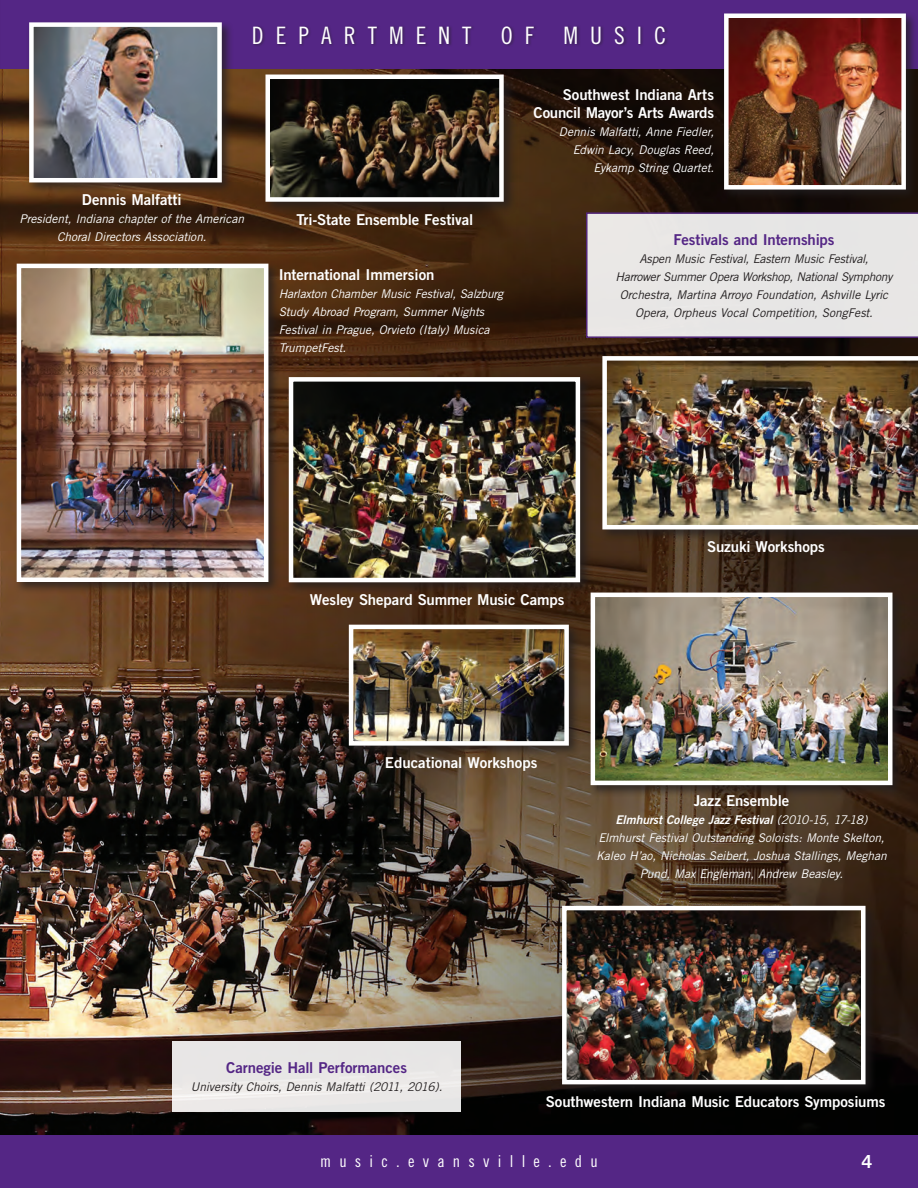
<style>
.page{position:relative;width:918px;height:1188px;background:#fff}
.page>*{position:absolute;margin:0;border:0;box-sizing:border-box;transform-origin:0 0}
.t1{font:24px "Trade Gothic Cond Eighteen";letter-spacing:.5em;color:#fff}
.t2{font:18px "Trade Gothic Bold Two";color:#fff}
.t3{font:16.5px "Trade Gothic Cond Eighteen";letter-spacing:.5em;color:#fff}
.t4{font:15px/18px "Trade Gothic Bold Two";letter-spacing:-.01em;color:#fff;text-align:right}
.t5{font:15px "Trade Gothic Bold Two";letter-spacing:-.01em;color:#542685}
.t6{font:italic 12px/18px "Trade Gothic";letter-spacing:-.005em;color:#fff;text-align:center}
.t7{font:italic 12px/18px "Trade Gothic";letter-spacing:-.015em;color:#231f20;text-align:center}
.t8{font:italic 12px "Trade Gothic Bold Two";letter-spacing:-.01em;color:#fff}
.s1{font-family:"Trade Gothic"}
</style>
<div class="page">
<img style="left:0;top:69px;width:135px;height:1067px">
<img style="left:135px;top:69px;width:783px;height:1067px">
<div style="left:0;top:1136px;width:918px;height:52px;background:#542685"></div>
<div style="left:0;top:0;width:918px;height:69px;background:#542685"></div>
<div style="left:253px;top:24px;width:416px;height:23px;background:#231f20;opacity:.5"></div>
<hr style="left:0;top:0;width:2px;height:262px;background:#231f20;opacity:.75">
<div style="left:588px;top:589px;width:317px;height:208px;background:#231f20;opacity:.75"></div>
<img style="left:596px;top:598px;width:291px;height:182px">
<div style="left:591px;top:593px;width:301px;height:192px;border:4px solid #fff"></div>
<div style="left:14px;top:261px;width:267px;height:333px;background:#231f20;opacity:.75"></div>
<img style="left:22px;top:269px;width:241px;height:308px">
<div style="left:17px;top:264px;width:251px;height:318px;border:4px solid #fff"></div>
<div style="left:26px;top:19px;width:208px;height:176px;background:#231f20;opacity:.75"></div>
<img style="left:34px;top:27px;width:183px;height:150px">
<div style="left:29px;top:22px;width:193px;height:160px;border:4px solid #fff"></div>
<div style="left:559px;top:903px;width:319px;height:194px;background:#231f20;opacity:.75"></div>
<img style="left:567px;top:911px;width:294px;height:168px">
<div style="left:562px;top:906px;width:304px;height:178px;border:4px solid #fff"></div>
<div style="left:599px;top:353px;width:319px;height:189px;background:#231f20;opacity:.75"></div>
<img style="left:602px;top:356px;width:316px;height:173px">
<div style="left:286px;top:374px;width:306px;height:221px;background:#231f20;opacity:.75"></div>
<img style="left:294px;top:382px;width:281px;height:195px">
<div style="left:289px;top:377px;width:291px;height:205px;border:4px solid #fff"></div>
<div style="left:346px;top:622px;width:235px;height:136px;background:#231f20;opacity:.75"></div>
<img style="left:354px;top:630px;width:210px;height:111px">
<div style="left:349px;top:625px;width:220px;height:121px;border:4px solid #fff"></div>
<div style="left:262px;top:71px;width:256px;height:145px;background:#231f20;opacity:.75"></div>
<img style="left:271px;top:80px;width:228px;height:117px">
<div style="left:266px;top:75px;width:238px;height:127px;border:4px solid #fff"></div>
<div style="left:586px;top:212px;width:332px;height:126px;background:#e7e6e5"></div>
<div style="left:172px;top:1041px;width:288px;height:71px;background:#e8e6e6"></div>
<div style="left:721px;top:10px;width:197px;height:192px;background:#231f20;opacity:.75"></div>
<img style="left:729px;top:19px;width:172px;height:166px">
<div style="left:724px;top:14px;width:182px;height:176px;border:4px solid #fff"></div>
<h1 class="t1" style="left:252px;top:21px;width:416px">DEPARTMENT OF MUSIC</h1>
<p class="t4" style="left:82px;top:190px;width:101px">Dennis Malfatti</p>
<p class="t6" style="left:19px;top:209px;width:226px">President, Indiana chapter of the American<br>Choral Directors Association.</p>
<p class="t4" style="left:296px;top:210px;width:178px">Tri-State Ensemble Festival</p>
<p class="t4" style="left:279px;top:265px;width:157px">International Immersion</p>
<p class="t6" style="left:279px;top:284px;width:226px;text-align:left">Harlaxton Chamber Music Festival, Salzburg Study Abroad Program, Summer Nights Festival in Prague, Orvieto (Italy) Musica TrumpetFest.</p>
<p class="t4" style="left:534px;top:85px;width:182px">Southwest Indiana Arts<br>Council Mayor’s Arts Awards</p>
<p class="t6" style="left:559px;top:122px;width:157px;text-align:right">Dennis Malfatti, Anne Fiedler,<br>Edwin Lacy, Douglas Reed,<br>Eykamp String Quartet.</p>
<p class="t5" style="left:673px;top:230px;width:162px">Festivals and Internships</p>
<p class="t7" style="left:616px;top:250px;width:278px">Aspen Music Festival, Eastern Music Festival,<br>Harrower Summer Opera Workshop, National Symphony Orchestra, Martina Arroyo Foundation, Ashville Lyric Opera, Orpheus Vocal Competition, SongFest.</p>
<p class="t4" style="left:310px;top:590px;width:256px">Wesley Shepard Summer Music Camps</p>
<p class="t4" style="left:707px;top:537px;width:119px">Suzuki Workshops</p>
<p class="t4" style="left:385px;top:754px;width:154px">Educational Workshops</p>
<p class="t4" style="left:694px;top:792px;width:97px">Jazz Ensemble</p>
<p class="t8" style="left:616px;top:813px;width:253px">Elmhurst College Jazz Festival <span class="s1">(2010-15, 17-18)</span></p>
<p class="t6" style="left:596px;top:829px;width:292px">Elmhurst Festival Outstanding Soloists: Monte Skelton,<br>Kaleo H’ao, Nicholas Seibert, Joshua Stallings, Meghan<br>Pund, Max Engleman, Andrew Beasley.</p>
<p class="t5" style="left:226px;top:1058px;width:182px">Carnegie Hall Performances</p>
<p class="t7" style="left:191px;top:1077px;width:253px">University Choirs, Dennis Malfatti (2011, 2016).</p>
<p class="t4" style="left:546px;top:1092px;width:341px">Southwestern Indiana Music Educators Symposiums</p>
<h3 class="t3" style="left:320px;top:1151px;width:279px">music.evansville.edu</h3>
<h2 class="t2" style="left:861px;top:1151px;width:12px">4</h2>
</div>
